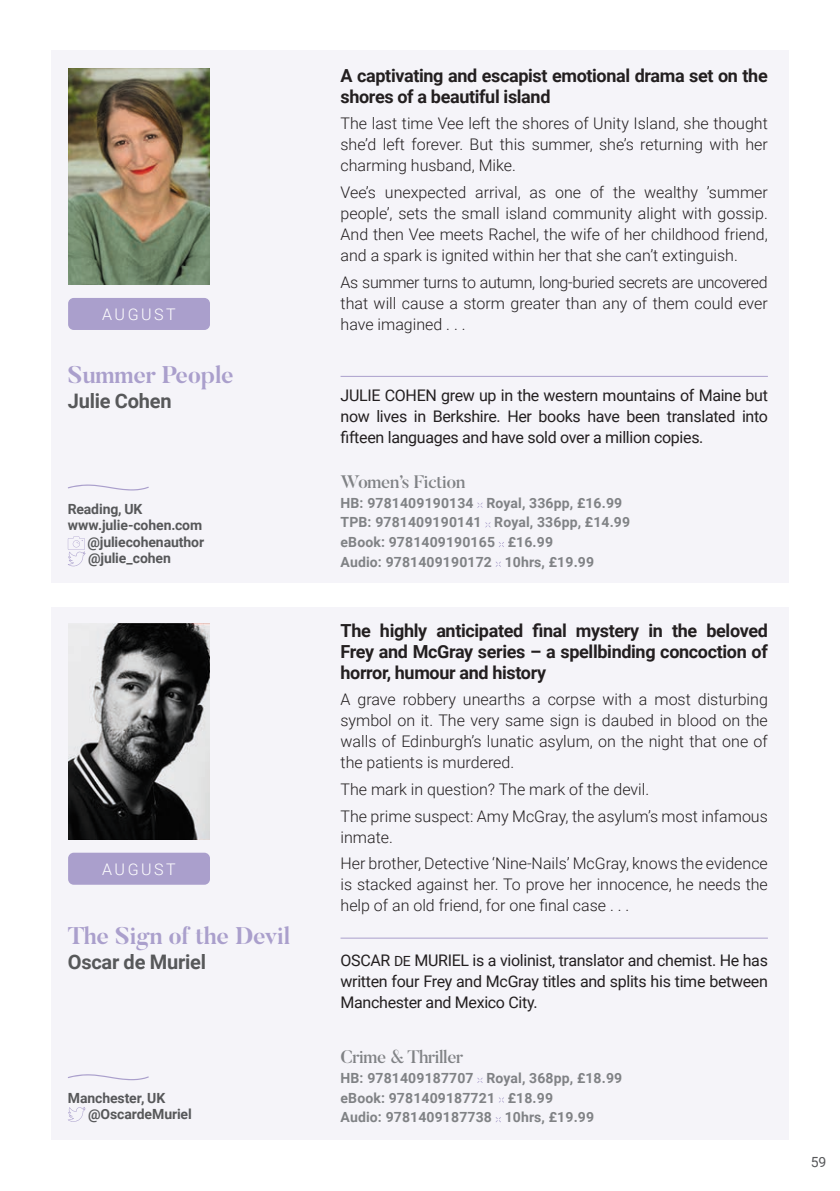
<style>
.page{position:relative;width:840px;height:1191px;background:#fff}
.page>*{position:absolute;margin:0;border:0;box-sizing:border-box;transform-origin:0 0}
.t1{font:700 24px "Butler";letter-spacing:-.01em;color:#aa9fcc}
.t2{font:700 20px "Roboto";letter-spacing:-.01em;color:#57585a}
.t3{font:700 18px/21px "Roboto";letter-spacing:-.02em;color:#231f20}
.t4{font:500 18px "Butler";letter-spacing:-.02em;color:#808285}
.t5{font:300 16px/21px "Roboto";color:#231f20;text-align:justify}
.t6{font:16px/21px "Roboto";letter-spacing:-.02em;color:#231f20;text-align:justify}
.t7{font:300 16px "Roboto";letter-spacing:.155em;color:#fff}
.t8{font:700 14px "Roboto";letter-spacing:.01em;color:#808285}
.t9{font:700 14px "Roboto";letter-spacing:-.01em;color:#57585a}
.t10{font:14px "Roboto";color:#57585a}
.s1{font-size:14px}
</style>
<div class="page">
<div style="left:51px;top:50px;width:737px;height:533px;background:#f5f4f9"></div>
<div style="left:68px;top:298px;width:142px;height:32px;background:#aa9fcc;border-radius:6px"></div>
<img style="left:68px;top:68px;width:142px;height:216px">
<hr style="left:340px;top:376px;width:427px;height:1px;background:#aa9fcc">
<svg style="left:68px;top:484px;width:81px;height:6px"></svg>
<div style="left:51px;top:607px;width:737px;height:532px;background:#f5f4f9"></div>
<div style="left:68px;top:852px;width:142px;height:32px;background:#aa9fcc;border-radius:6px"></div>
<img style="left:68px;top:623px;width:142px;height:216px">
<svg style="left:68px;top:1074px;width:81px;height:6px"></svg>
<hr style="left:340px;top:937px;width:427px;height:1px;background:#aa9fcc">
<svg style="left:68px;top:536px;width:17px;height:30px"></svg>
<svg style="left:477px;top:502px;width:5px;height:6px"></svg>
<svg style="left:485px;top:522px;width:5px;height:5px"></svg>
<svg style="left:499px;top:542px;width:5px;height:5px"></svg>
<svg style="left:477px;top:1077px;width:5px;height:6px"></svg>
<svg style="left:499px;top:1097px;width:5px;height:5px"></svg>
<svg style="left:68px;top:1107px;width:17px;height:14px"></svg>
<p class="t7" style="left:102px;top:303px;width:75px">AUGUST</p>
<p class="t1" style="left:68px;top:360px;width:167px">Summer People</p>
<p class="t2" style="left:68px;top:387px;width:105px">Julie Cohen</p>
<p class="t9" style="left:68px;top:499px;width:76px">Reading, UK</p>
<p class="t9" style="left:68px;top:516px;width:136px">www.julie-cohen.com</p>
<p class="t9" style="left:87px;top:532px;width:118px">@juliecohenauthor</p>
<p class="t9" style="left:88px;top:548px;width:84px">@julie_cohen</p>
<p class="t7" style="left:102px;top:857px;width:75px">AUGUST</p>
<p class="t1" style="left:68px;top:920px;width:223px">The Sign of the Devil</p>
<p class="t2" style="left:68px;top:947px;width:140px">Oscar de Muriel</p>
<p class="t9" style="left:68px;top:1087px;width:99px">Manchester, UK</p>
<p class="t9" style="left:88px;top:1104px;width:105px">@OscardeMuriel</p>
<p class="t3" style="left:340px;top:64px;width:428px">A captivating and escapist emotional drama set on the shores of a beautiful island</p>
<p class="t5" style="left:340px;top:113px;width:428px">The last time Vee left the shores of Unity Island, she thought she’d left forever. But this summer, she’s returning with her charming husband, Mike.</p>
<p class="t5" style="left:340px;top:181px;width:428px">Vee’s unexpected arrival, as one of the wealthy ’summer people’, sets the small island community alight with gossip.<br>And then Vee meets Rachel, the wife of her childhood friend, and a spark is ignited within her that she can’t extinguish.</p>
<p class="t5" style="left:340px;top:271px;width:428px">As summer turns to autumn, long-buried secrets are uncovered that will cause a storm greater than any of them could ever have imagined . . .</p>
<p class="t6" style="left:340px;top:384px;width:428px">JULIE COHEN grew up in the western mountains of Maine but now lives in Berkshire. Her books have been translated into fifteen languages and have sold over a million copies.</p>
<p class="t4" style="left:340px;top:470px;width:126px">Women’s Fiction</p>
<p class="t8" style="left:340px;top:493px;width:283px">HB: 9781409190134 Royal, 336pp, £16.99</p>
<p class="t8" style="left:340px;top:512px;width:291px">TPB: 9781409190141 Royal, 336pp, £14.99</p>
<p class="t8" style="left:340px;top:532px;width:214px">eBook: 9781409190165 £16.99</p>
<p class="t8" style="left:340px;top:552px;width:255px">Audio: 9781409190172 10hrs, £19.99</p>
<p class="t3" style="left:340px;top:619px;width:428px;text-align:justify">The highly anticipated final mystery in the beloved Frey and McGray series – a spellbinding concoction of horror, humour and history</p>
<p class="t5" style="left:340px;top:688px;width:428px">A grave robbery unearths a corpse with a most disturbing symbol on it. The very same sign is daubed in blood on the walls of Edinburgh’s lunatic asylum, on the night that one of the patients is murdered.</p>
<p class="t5" style="left:340px;top:778px;width:310px">The mark in question? The mark of the devil.</p>
<p class="t5" style="left:340px;top:804px;width:428px">The prime suspect: Amy McGray, the asylum’s most infamous inmate.</p>
<p class="t5" style="left:340px;top:852px;width:428px">Her brother, Detective ‘Nine-Nails’ McGray, knows the evidence is stacked against her. To prove her innocence, he needs the help of an old friend, for one final case . . .</p>
<p class="t6" style="left:340px;top:949px;width:428px">OSCAR <span class="s1">DE</span> MURIEL is a violinist, translator and chemist. He has written four Frey and McGray titles and splits his time between Manchester and Mexico City.</p>
<p class="t4" style="left:340px;top:1045px;width:124px">Crime &amp; Thriller</p>
<p class="t8" style="left:340px;top:1068px;width:283px">HB: 9781409187707 Royal, 368pp, £18.99</p>
<p class="t8" style="left:340px;top:1087px;width:214px">eBook: 9781409187721 £18.99</p>
<p class="t8" style="left:340px;top:1107px;width:255px">Audio: 9781409187738 10hrs, £19.99</p>
<p class="t10" style="left:810px;top:1152px;width:17px">59</p>
</div>
